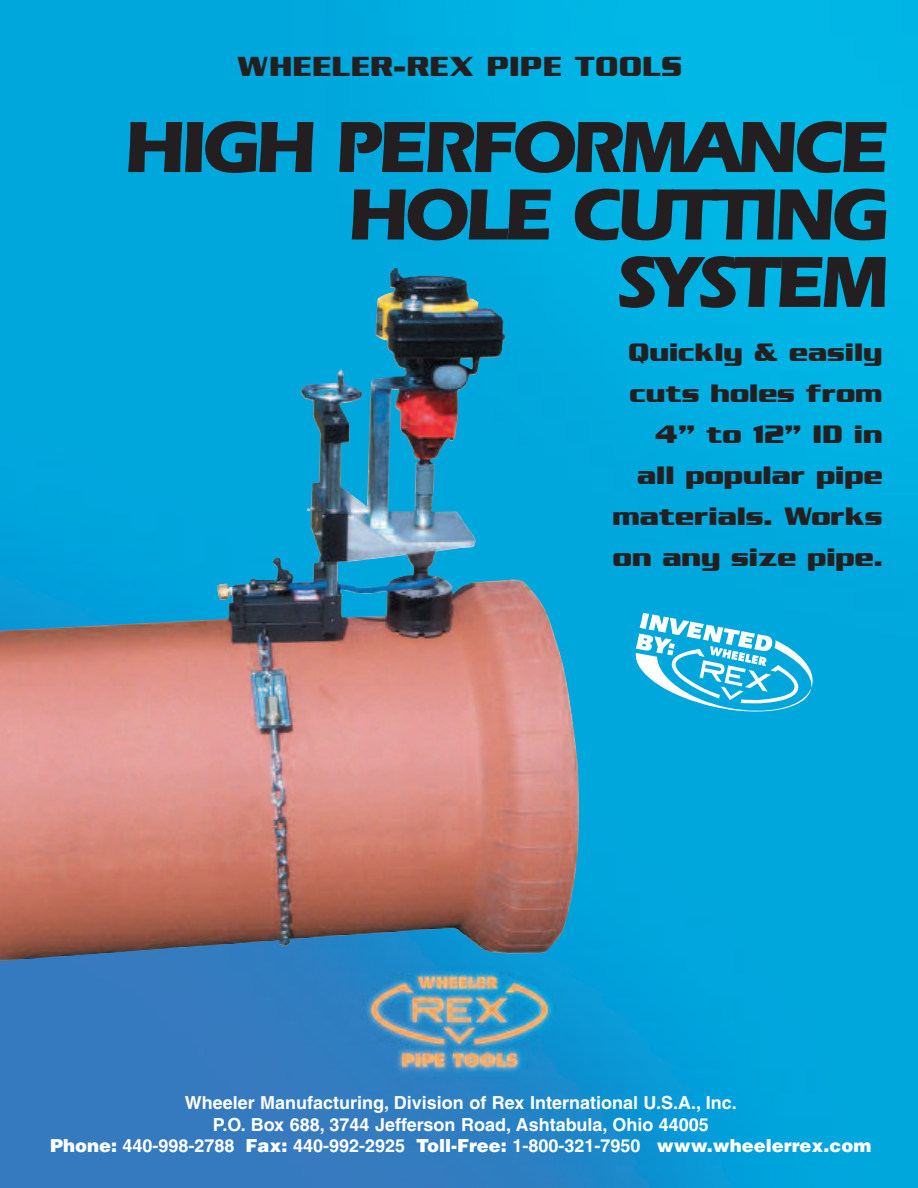
<style>
.page{position:relative;width:918px;height:1188px;background:#fff}
.page>*{position:absolute;margin:0;border:0;box-sizing:border-box;transform-origin:0 0}
.t1{font:700 75px/67.5px "Itc Eras";letter-spacing:-.07em;color:#231f20;text-align:right}
.t2{font:700 30px "Serpentine Sans ICG";color:#231f20}
.t3{font:700 27.3px/41.1px "Serpentine Sans ICG";color:#231f20;text-align:right}
.t4{font:700 18px/21.6px "Helvetica";color:#fff;text-align:center}
.s1{font-weight:900}
</style>
<div class="page">
<img style="left:0;top:0;width:918px;height:1188px">
<img style="left:0;top:268px;width:579px;height:694px">
<svg style="left:626px;top:612px;width:196px;height:121px"></svg>
<h2 class="t2" style="left:237px;top:48px;width:447px">WHEELER-REX PIPE TOOLS</h2>
<h1 class="t1" style="left:123px;top:121px;width:767px">HIGH PERFORMANCE<br>HOLE CUTTING<br>SYSTEM</h1>
<h3 class="t3" style="left:612px;top:331px;width:272px">Quickly &amp; easily cuts holes from<br>4” to 12” ID in all popular pipe materials. Works on any size pipe.</h3>
<p class="t4" style="left:50px;top:1093px;width:823px">Wheeler Manufacturing, Division of Rex International U.S.A., Inc.<br>P.O. Box 688, 3744 Jefferson Road, Ashtabula, Ohio 44005<br><span class="s1">Phone:</span> 440-998-2788 <span class="s1">Fax:</span> 440-992-2925 <span class="s1">Toll-Free:</span> 1-800-321-7950 <span class="s1">www.wheelerrex.com</span></p>
</div>
